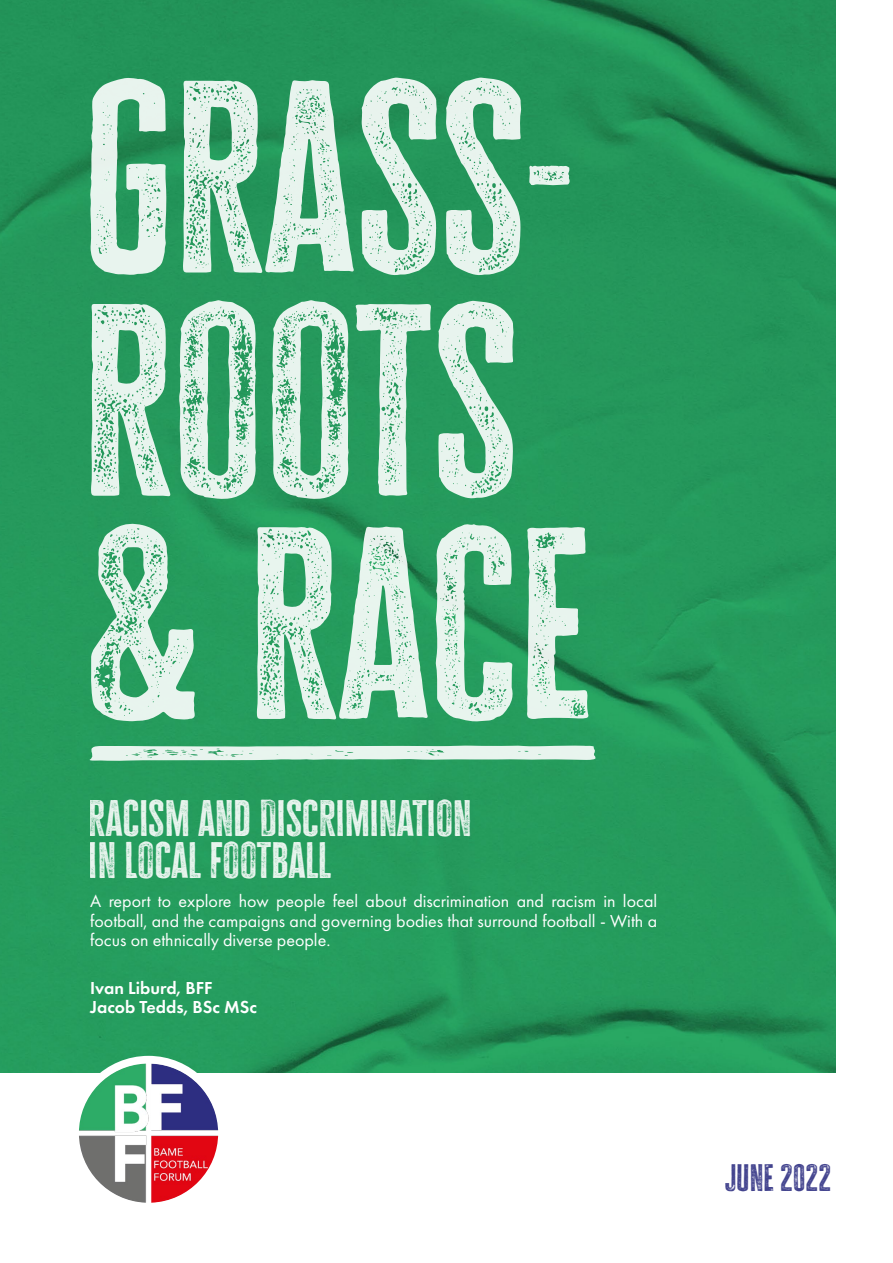
<style>
.page{position:relative;width:893px;height:1263px;background:#fff}
.page>*{position:absolute;margin:0;border:0;box-sizing:border-box;transform-origin:0 0}
.t1{font:223.2px/223.2px "Cheddar Gothic Rough";letter-spacing:-.005em;color:#fff}
.t2{font:41.85px/41.8px "Cheddar Gothic Rough";color:#fff}
.t3{font:31.2px "Cheddar Gothic Rough";color:#2d2e81}
.t4{font:18px/19.5px "Futura PT";color:#fff;text-align:justify}
.t5{font:600 18px/19.5px "Futura PT";color:#fff}
</style>
<div class="page">
<img style="left:0;top:0;width:836px;height:1073px">
<svg style="left:89px;top:745px;width:506px;height:16px"></svg>
<div style="left:71px;top:1056px;width:155px;height:154px;background:#fff;border-radius:50%"></div>
<img style="left:79px;top:1063px;width:139px;height:140px;border-radius:68px">
<h1 class="t1" style="left:82px;top:65px;width:512px">GRASS-<br>ROOTS &amp; RACE</h1>
<h2 class="t2" style="left:89px;top:797px;width:384px">RACISM AND DISCRIMINATION<br>IN LOCAL FOOTBALL</h2>
<p class="t4" style="left:90px;top:891px;width:569px">A report to explore how people feel about discrimination and racism in local football, and the campaigns and governing bodies that surround football - With a focus on ethnically diverse people.</p>
<p class="t5" style="left:90px;top:978px;width:168px">Ivan Liburd, BFF<br>Jacob Tedds, BSc MSc</p>
<h3 class="t3" style="left:724px;top:1158px;width:108px">JUNE 2022</h3>
</div>
